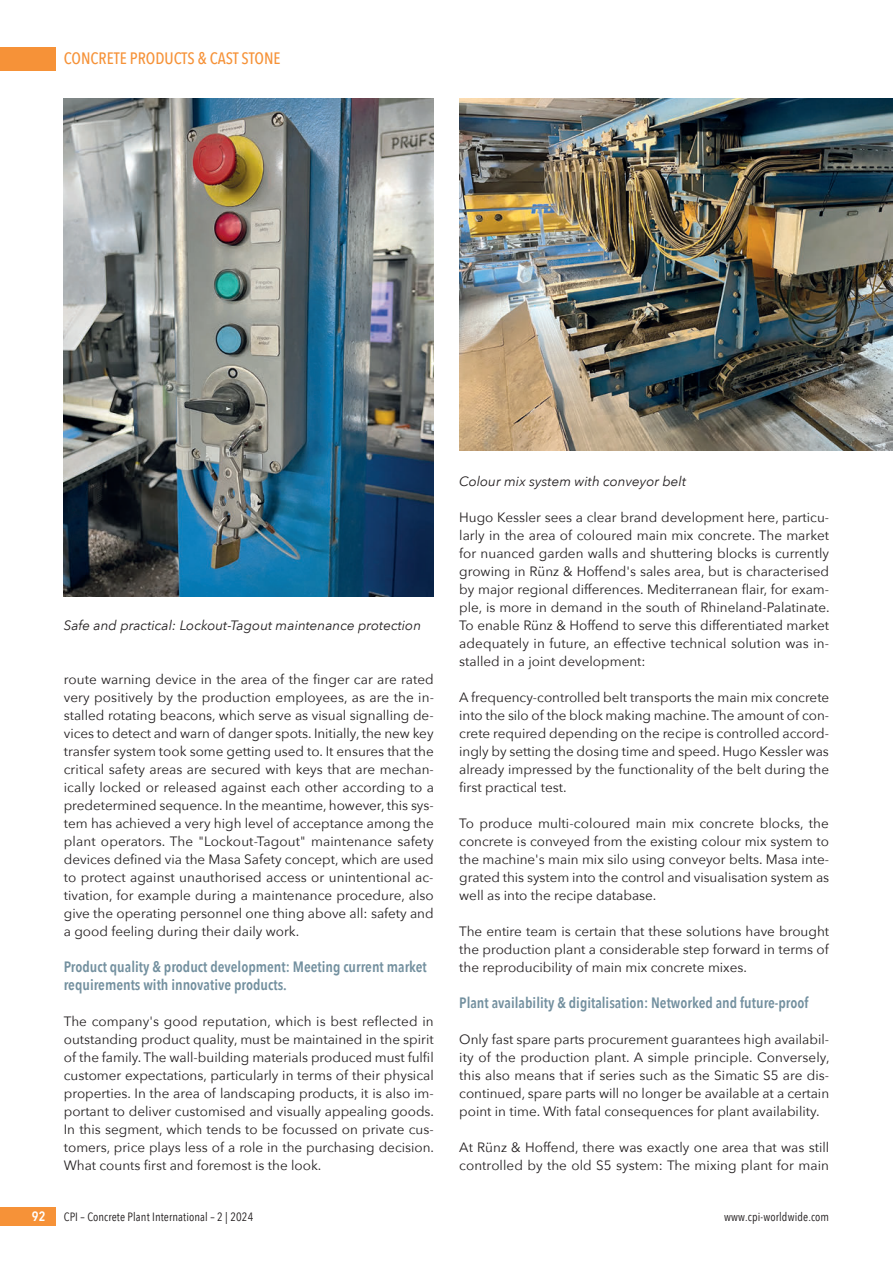
<style>
.page{position:relative;width:893px;height:1263px;background:#fff}
.page>*{position:absolute;margin:0;border:0;box-sizing:border-box;transform-origin:0 0}
.t1{font:500 16.5px "Avenir Next Condensed";color:#f69238}
.t2{font:600 15px/18px "Avenir Next Condensed";color:#73909f}
.t3{font:13.5px/18px "Avenir Next";color:#231f20;text-align:justify}
.t4{font:italic 13.5px "Avenir Next";color:#231f20}
.t5{font:600 13.5px "Avenir Next Condensed";color:#fff}
.t6{font:12px "Avenir Next Condensed";letter-spacing:.01em;color:#231f20}
</style>
<div class="page">
<div style="left:0;top:47px;width:55px;height:23px;background:#f69238"></div>
<div style="left:0;top:1208px;width:55px;height:18px;background:#f69238"></div>
<img style="left:64px;top:99px;width:370px;height:497px">
<img style="left:459px;top:99px;width:434px;height:351px">
<p class="t1" style="left:64px;top:49px;width:218px">CONCRETE PRODUCTS &amp; CAST STONE</p>
<p class="t4" style="left:64px;top:614px;width:359px">Safe and practical: Lockout-Tagout maintenance protection</p>
<p class="t3" style="left:64px;top:670px;width:372px">route warning device in the area of the finger car are rated very positively by the production employees, as are the in&shy;stalled rotating beacons, which serve as visual signalling de&shy;vices to detect and warn of danger spots. Initially, the new key transfer system took some getting used to. It ensures that the critical safety areas are secured with keys that are mechan&shy;ically locked or released against each other according to a predetermined sequence. In the meantime, however, this sys&shy;tem has achieved a very high level of acceptance among the plant operators. The "Lockout-Tagout" maintenance safety devices defined via the Masa Safety concept, which are used to protect against unauthorised access or unintentional ac&shy;tivation, for example during a maintenance procedure, also give the operating personnel one thing above all: safety and a good feeling during their daily work.</p>
<p class="t2" style="left:64px;top:957px;width:365px">Product quality &amp; product development: Meeting current market requirements with innovative products.</p>
<p class="t3" style="left:64px;top:1012px;width:372px">The company's good reputation, which is best reflected in outstanding product quality, must be maintained in the spirit of the family. The wall-building materials produced must fulfil customer expectations, particularly in terms of their physical properties. In the area of landscaping products, it is also im&shy;portant to deliver customised and visually appealing goods.<br>In this segment, which tends to be focussed on private cus&shy;tomers, price plays less of a role in the purchasing decision.<br>What counts first and foremost is the look.</p>
<p class="t4" style="left:459px;top:470px;width:228px">Colour mix system with conveyor belt</p>
<p class="t3" style="left:459px;top:508px;width:372px">Hugo Kessler sees a clear brand development here, particu&shy;larly in the area of coloured main mix concrete. The market for nuanced garden walls and shuttering blocks is currently growing in Rünz &amp; Hoffend's sales area, but is characterised by major regional differences. Mediterranean flair, for exam&shy;ple, is more in demand in the south of Rhineland-Palatinate.<br>To enable Rünz &amp; Hoffend to serve this differentiated market adequately in future, an effective technical solution was in&shy;stalled in a joint development:</p>
<p class="t3" style="left:459px;top:688px;width:372px">A frequency-controlled belt transports the main mix concrete into the silo of the block making machine. The amount of con&shy;crete required depending on the recipe is controlled accord&shy;ingly by setting the dosing time and speed. Hugo Kessler was already impressed by the functionality of the belt during the first practical test.</p>
<p class="t3" style="left:459px;top:814px;width:371px">To produce multi-coloured main mix concrete blocks, the concrete is conveyed from the existing colour mix system to the machine's main mix silo using conveyor belts. Masa inte&shy;grated this system into the control and visualisation system as well as into the recipe database.</p>
<p class="t3" style="left:459px;top:922px;width:371px">The entire team is certain that these solutions have brought the production plant a considerable step forward in terms of the reproducibility of main mix concrete mixes.</p>
<p class="t2" style="left:459px;top:993px;width:351px">Plant availability &amp; digitalisation: Networked and future-proof</p>
<p class="t3" style="left:459px;top:1030px;width:372px">Only fast spare parts procurement guarantees high availabil&shy;ity of the production plant. A simple principle. Conversely, this also means that if series such as the Simatic S5 are dis&shy;continued, spare parts will no longer be available at a certain point in time. With fatal consequences for plant availability.</p>
<p class="t3" style="left:459px;top:1138px;width:372px">At Rünz &amp; Hoffend, there was exactly one area that was still controlled by the old S5 system: The mixing plant for main</p>
<p class="t5" style="left:32px;top:1205px;width:15px">92</p>
<p class="t6" style="left:64px;top:1207px;width:191px">CPI – Concrete Plant International – 2 | 2024</p>
<p class="t6" style="left:724px;top:1207px;width:107px">www.cpi-worldwide.com</p>
</div>
